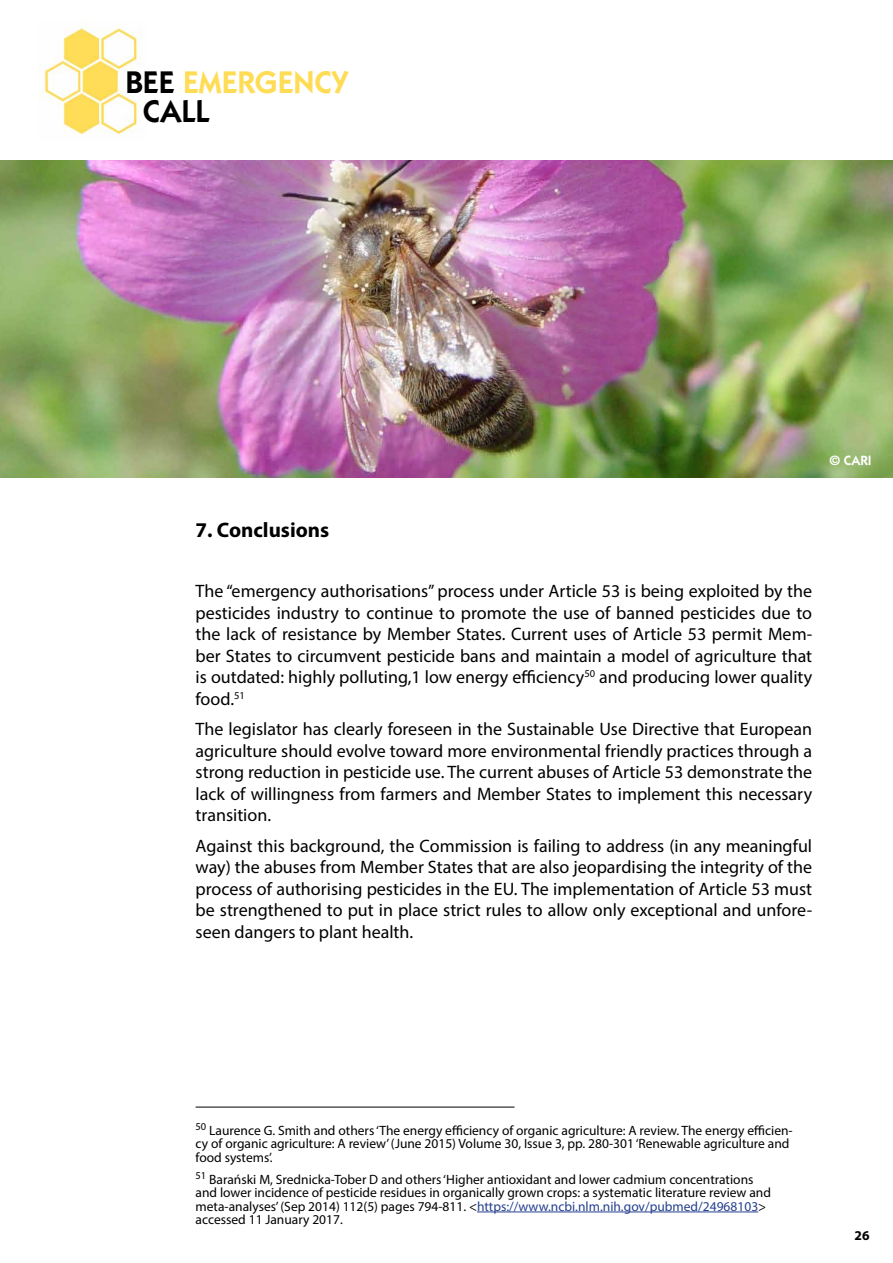
<style>
.page{position:relative;width:893px;height:1263px;background:#fff}
.page>*{position:absolute;margin:0;border:0;box-sizing:border-box;transform-origin:0 0}
.t1{font:31.5px/28.8px "Kabel ITC Hel Demi";color:#ffdc55}
.t2{font:700 21px "Myriad Pro";color:#000}
.t3{font:18px/21.6px "Myriad Pro";color:#000;text-align:justify}
.t4{font:13.5px/13.5px "Myriad Pro";color:#000}
.t5{font:13.5px "Kabel ITC Hel Demi";color:#fff}
.t6{font:700 13.5px "Myriad Pro";color:#000}
.s1{color:#000}
.s2{color:#25408f}
</style>
<div class="page">
<img style="left:0;top:161px;width:893px;height:317px">
<img style="left:38px;top:21px;width:104px;height:113px">
<hr style="left:477px;top:1211px;width:281px;height:1px;background:#25408f">
<hr style="left:196px;top:1107px;width:318px;height:1px;background:#000">
<h1 class="t1" style="left:143px;top:68px;width:206px;text-indent:-18px"><span class="s1">BEE</span> EMERGENCY<br><span class="s1">CALL</span></h1>
<p class="t5" style="left:829px;top:453px;width:44px">© CARI</p>
<p class="t2" style="left:196px;top:516px;width:135px">7. Conclusions</p>
<p class="t3" style="left:196px;top:580px;width:618px">The “emergency authorisations” process under Article 53 is being exploited by the pesticides industry to continue to promote the use of banned pesticides due to the lack of resistance by Member States. Current uses of Article 53 permit Mem&shy;ber States to circumvent pesticide bans and maintain a model of agriculture that is outdated: highly polluting,1 low energy efficiency<sup>50</sup> and producing lower quality food.<sup>51</sup></p>
<p class="t3" style="left:196px;top:718px;width:618px">The legislator has clearly foreseen in the Sustainable Use Directive that European agriculture should evolve toward more environmental friendly practices through a strong reduction in pesticide use. The current abuses of Article 53 demonstrate the lack of willingness from farmers and Member States to implement this necessary transition.</p>
<p class="t3" style="left:196px;top:834px;width:618px">Against this background, the Commission is failing to address (in any meaningful way) the abuses from Member States that are also jeopardising the integrity of the process of authorising pesticides in the EU. The implementation of Article 53 must be strengthened to put in place strict rules to allow only exceptional and unfore&shy;seen dangers to plant health.</p>
<p class="t4" style="left:196px;top:1123px;width:599px"><sup>50</sup> Laurence G. Smith and others ‘The energy efficiency of organic agriculture: A review. The energy efficien&shy;cy of organic agriculture: A review’ (June 2015) Volume 30, Issue 3, pp. 280-301 ‘Renewable agriculture and food systems’.</p>
<p class="t4" style="left:196px;top:1172px;width:577px"><sup>51</sup> Barański M, Srednicka-Tober D and others ‘Higher antioxidant and lower cadmium concentrations and lower incidence of pesticide residues in organically grown crops: a systematic literature review and meta-analyses’ (Sep 2014) 112(5) pages 794-811. &lt;<span class="s2">https://www.ncbi.nlm.nih.gov/pubmed/24968103</span>&gt; accessed 11 January 2017.</p>
<p class="t6" style="left:855px;top:1227px;width:16px">26</p>
</div>
